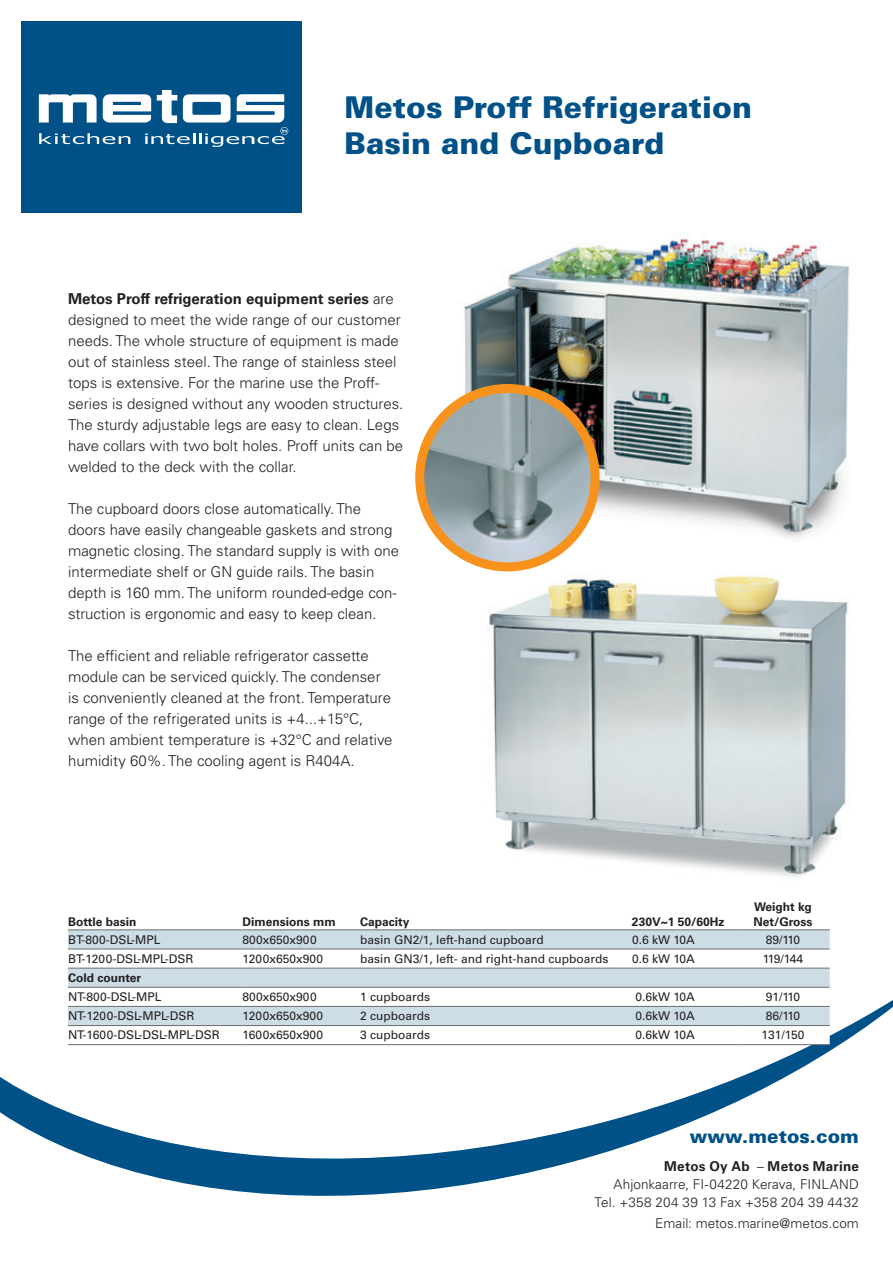
<style>
.page{position:relative;width:893px;height:1263px;background:#fff}
.page>*{position:absolute;margin:0;border:0;box-sizing:border-box;transform-origin:0 0}
.t1{font:900 30px/36px "Univers LT Std";color:#005187}
.t2{font:900 18.75px "Univers LT Std";color:#005187}
.t3{font:300 15px/21px "Univers LT Std";color:#231f20}
.t4{font:300 13.5px/18px "Univers LT Std";letter-spacing:.005em;color:#231f20;text-align:right}
.t5{font:12px "Univers LT Std";color:#231f20}
.t6{font:700 12px/14.4px "Univers LT Std";color:#231f20}
.s1{font-weight:700}
</style>
<div class="page">
<img style="left:464px;top:233px;width:386px;height:305px">
<div style="left:21px;top:21px;width:281px;height:191px;background:#005187"></div>
<svg style="left:39px;top:90px;width:249px;height:57px"></svg>
<svg style="left:0;top:1000px;width:893px;height:196px"></svg>
<svg style="left:68px;top:1026px;width:762px;height:18px"></svg>
<svg style="left:68px;top:930px;width:762px;height:95px;fill:#cddde6"></svg>
<hr style="left:68px;top:929px;width:174px;height:1px;background:#6c6d70">
<hr style="left:242px;top:929px;width:118px;height:1px;background:#6c6d70">
<hr style="left:360px;top:929px;width:272px;height:1px;background:#6c6d70">
<hr style="left:632px;top:929px;width:104px;height:1px;background:#6c6d70">
<hr style="left:736px;top:929px;width:94px;height:1px;background:#6c6d70">
<hr style="left:68px;top:949px;width:174px;height:1px;background:#6c6d70">
<hr style="left:242px;top:949px;width:118px;height:1px;background:#6c6d70">
<hr style="left:360px;top:949px;width:272px;height:1px;background:#6c6d70">
<hr style="left:632px;top:949px;width:104px;height:1px;background:#6c6d70">
<hr style="left:736px;top:949px;width:94px;height:1px;background:#6c6d70">
<hr style="left:68px;top:968px;width:174px;height:1px;background:#6c6d70">
<hr style="left:242px;top:968px;width:118px;height:1px;background:#6c6d70">
<hr style="left:360px;top:968px;width:272px;height:1px;background:#6c6d70">
<hr style="left:632px;top:968px;width:104px;height:1px;background:#6c6d70">
<hr style="left:736px;top:968px;width:94px;height:1px;background:#6c6d70">
<hr style="left:68px;top:987px;width:174px;height:1px;background:#6c6d70">
<hr style="left:242px;top:987px;width:118px;height:1px;background:#6c6d70">
<hr style="left:360px;top:987px;width:272px;height:1px;background:#6c6d70">
<hr style="left:632px;top:987px;width:104px;height:1px;background:#6c6d70">
<hr style="left:736px;top:987px;width:94px;height:1px;background:#6c6d70">
<hr style="left:68px;top:1006px;width:174px;height:1px;background:#6c6d70">
<hr style="left:242px;top:1006px;width:118px;height:1px;background:#6c6d70">
<hr style="left:360px;top:1006px;width:272px;height:1px;background:#6c6d70">
<hr style="left:632px;top:1006px;width:104px;height:1px;background:#6c6d70">
<hr style="left:736px;top:1006px;width:94px;height:1px;background:#6c6d70">
<hr style="left:68px;top:1025px;width:174px;height:1px;background:#6c6d70">
<hr style="left:242px;top:1025px;width:118px;height:1px;background:#6c6d70">
<hr style="left:360px;top:1025px;width:272px;height:1px;background:#6c6d70">
<hr style="left:632px;top:1025px;width:104px;height:1px;background:#6c6d70">
<hr style="left:736px;top:1025px;width:94px;height:1px;background:#6c6d70">
<hr style="left:68px;top:1044px;width:174px;height:1px;background:#6c6d70">
<hr style="left:242px;top:1044px;width:118px;height:1px;background:#6c6d70">
<hr style="left:360px;top:1044px;width:272px;height:1px;background:#6c6d70">
<hr style="left:632px;top:1044px;width:104px;height:1px;background:#6c6d70">
<hr style="left:736px;top:1044px;width:94px;height:1px;background:#6c6d70">
<img style="left:480px;top:567px;width:368px;height:310px">
<img style="left:420px;top:388px;width:175px;height:179px">
<div style="left:415px;top:384px;width:185px;height:187px;border:9px solid #f7931d;border-radius:50%"></div>
<h1 class="t1" style="left:344px;top:89px;width:409px">Metos Proff Refrigeration<br>Basin and Cupboard</h1>
<p class="t3" style="left:68px;top:288px;width:337px"><span class="s1">Metos Proff refrigeration equipment series</span> are designed to meet the wide range of our customer needs. The whole structure of equipment is made out of stainless steel. The range of stainless steel tops is extensive. For the marine use the Proff&shy;series is designed without any wooden structures.<br>The sturdy adjustable legs are easy to clean. Legs have collars with two bolt holes. Proff units can be welded to the deck with the collar.</p>
<p class="t3" style="left:68px;top:498px;width:333px">The cupboard doors close automatically. The doors have easily changeable gaskets and strong magnetic closing. The standard supply is with one intermediate shelf or GN guide rails. The basin depth is 160 mm. The uniform rounded-edge con&shy;struction is ergonomic and easy to keep clean.</p>
<p class="t3" style="left:68px;top:645px;width:326px">The efficient and reliable refrigerator cassette module can be serviced quickly. The condenser is conveniently cleaned at the front. Temperature range of the refrigerated units is +4...+15°C, when ambient temperature is +32°C and relative humidity 60%. The cooling agent is R404A.</p>
<p class="t6" style="left:68px;top:914px;width:70px">Bottle basin</p>
<p class="t6" style="left:242px;top:914px;width:95px">Dimensions mm</p>
<p class="t6" style="left:360px;top:914px;width:51px">Capacity</p>
<p class="t6" style="left:632px;top:914px;width:94px">230V~1 50/60Hz</p>
<p class="t6" style="left:753px;top:900px;width:61px">Weight kg<br>Net/Gross</p>
<p class="t5" style="left:68px;top:932px;width:94px">BT-800-DSL-MPL</p>
<p class="t5" style="left:242px;top:932px;width:76px">800x650x900</p>
<p class="t5" style="left:360px;top:932px;width:185px">basin GN2/1, left-hand cupboard</p>
<p class="t5" style="left:632px;top:932px;width:64px">0.6 kW 10A</p>
<p class="t5" style="left:766px;top:932px;width:36px">89/110</p>
<p class="t5" style="left:68px;top:951px;width:127px">BT-1200-DSL-MPL-DSR</p>
<p class="t5" style="left:242px;top:951px;width:82px">1200x650x900</p>
<p class="t5" style="left:360px;top:951px;width:250px">basin GN3/1, left- and right-hand cupboards</p>
<p class="t5" style="left:632px;top:951px;width:64px">0.6 kW 10A</p>
<p class="t5" style="left:763px;top:951px;width:42px">119/144</p>
<p class="t6" style="left:68px;top:971px;width:75px">Cold counter</p>
<p class="t5" style="left:68px;top:990px;width:95px">NT-800-DSL-MPL</p>
<p class="t5" style="left:242px;top:990px;width:76px">800x650x900</p>
<p class="t5" style="left:360px;top:990px;width:72px">1 cupboards</p>
<p class="t5" style="left:635px;top:990px;width:61px">0.6kW 10A</p>
<p class="t5" style="left:766px;top:990px;width:36px">91/110</p>
<p class="t5" style="left:68px;top:1009px;width:128px">NT-1200-DSL-MPL-DSR</p>
<p class="t5" style="left:242px;top:1009px;width:82px">1200x650x900</p>
<p class="t5" style="left:360px;top:1009px;width:72px">2 cupboards</p>
<p class="t5" style="left:635px;top:1009px;width:61px">0.6kW 10A</p>
<p class="t5" style="left:766px;top:1009px;width:36px">86/110</p>
<p class="t5" style="left:68px;top:1028px;width:153px">NT-1600-DSL-DSL-MPL-DSR</p>
<p class="t5" style="left:242px;top:1028px;width:82px">1600x650x900</p>
<p class="t5" style="left:360px;top:1028px;width:72px">3 cupboards</p>
<p class="t5" style="left:635px;top:1028px;width:61px">0.6kW 10A</p>
<p class="t5" style="left:761px;top:1028px;width:45px">131/150</p>
<p class="t2" style="left:690px;top:1124px;width:171px">www.metos.com</p>
<p class="t4" style="left:595px;top:1157px;width:266px"><span class="s1">Metos Oy Ab</span> – <span class="s1">Metos Marine<br></span>Ahjonkaarre, FI-04220 Kerava, FINLAND<br>Tel. +358 204 39 13 Fax +358 204 39 4432</p>
<p class="t4" style="left:655px;top:1214px;width:205px">Email: metos.marine@metos.com</p>
</div>
